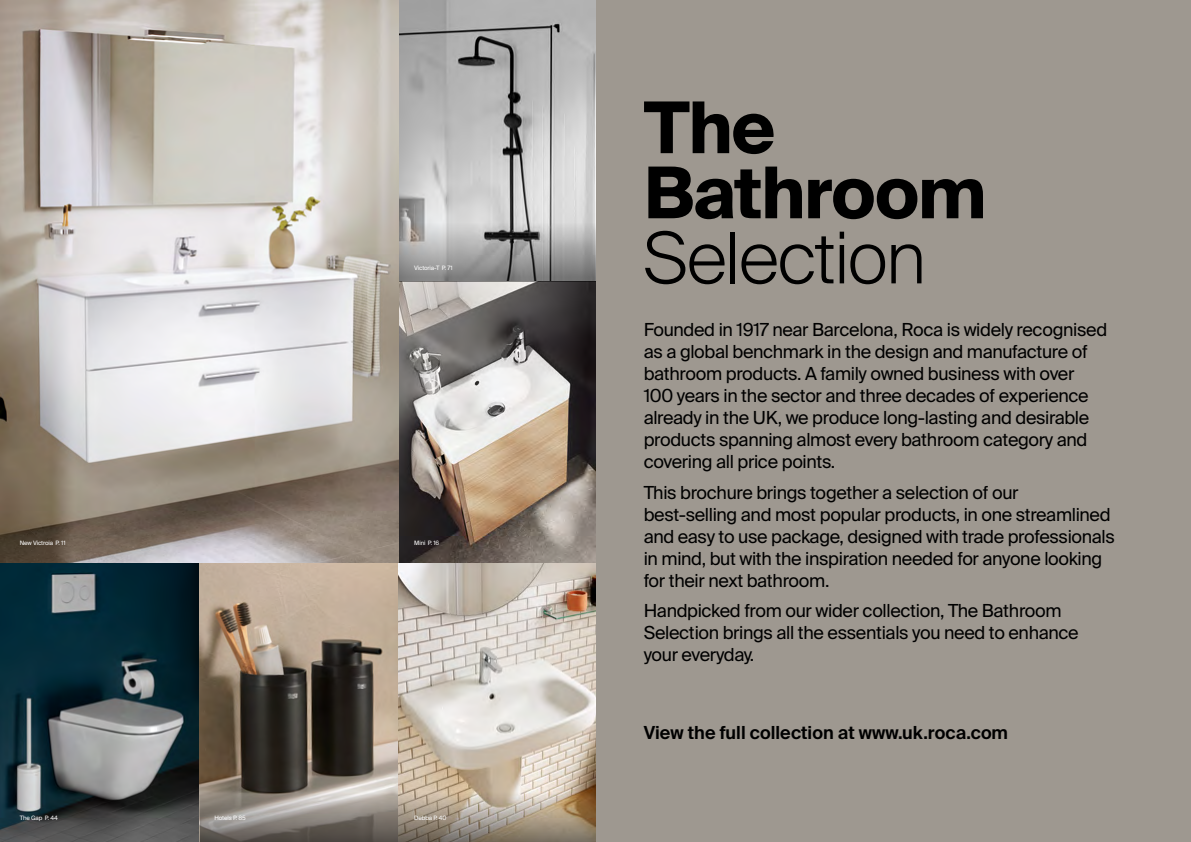
<style>
.page{position:relative;width:1191px;height:842px;background:#fff}
.page>*{position:absolute;margin:0;border:0;box-sizing:border-box;transform-origin:0 0}
.t1{font:700 71.3px/65.1px "Suisse Intl";letter-spacing:-.02em;color:#000}
.t2{font:300 71.3px "Suisse Intl";letter-spacing:-.02em;color:#000}
.t3{font:18px/22px "Suisse Intl";letter-spacing:-.02em;color:#000}
.t4{font:600 18px "Suisse Intl";color:#000}
.t5{font:6px "Suisse Intl";letter-spacing:-.02em;color:#fff}
</style>
<div class="page">
<div style="left:595px;top:0;width:596px;height:842px;background:#9e9890"></div>
<img style="left:398px;top:0;width:197px;height:196px">
<img style="left:0;top:563px;width:595px;height:279px">
<img style="left:398px;top:281px;width:197px;height:282px">
<svg style="left:200px;top:766px;width:395px;height:76px;background:#978c7e"></svg>
<svg style="left:398px;top:196px;width:197px;height:85px;background:#aaa9a9"></svg>
<img style="left:0;top:0;width:398px;height:563px">
<p class="t5" style="left:20px;top:539px;width:47px">New Victroia P. 11</p>
<p class="t5" style="left:20px;top:814px;width:39px">The Gap P. 44</p>
<p class="t5" style="left:414px;top:265px;width:40px">Victoria-T P. 71</p>
<p class="t5" style="left:414px;top:539px;width:27px">Mini P. 16</p>
<p class="t5" style="left:214px;top:814px;width:33px">Hotels P. 85</p>
<p class="t5" style="left:414px;top:814px;width:34px">Debba P. 40</p>
<h1 class="t1" style="left:643px;top:96px;width:344px">The<br>Bathroom</h1>
<h1 class="t2" style="left:643px;top:217px;width:283px">Selection</h1>
<p class="t3" style="left:643px;top:319px;width:465px">Founded in 1917 near Barcelona, Roca is widely recognised as a global benchmark in the design and manufacture of bathroom products. A family owned business with over 100 years in the sector and three decades of experience already in the UK, we produce long-lasting and desirable products spanning almost every bathroom category and covering all price points.</p>
<p class="t3" style="left:643px;top:482px;width:473px">This brochure brings together a selection of our best-selling and most popular products, in one streamlined and easy to use package, designed with trade professionals in mind, but with the inspiration needed for anyone looking for their next bathroom.</p>
<p class="t3" style="left:643px;top:600px;width:436px">Handpicked from our wider collection, The Bathroom<br>Selection brings all the essentials you need to enhance your everyday.</p>
<p class="t4" style="left:643px;top:722px;width:366px">View the full collection at www.uk.roca.com</p>
</div>
